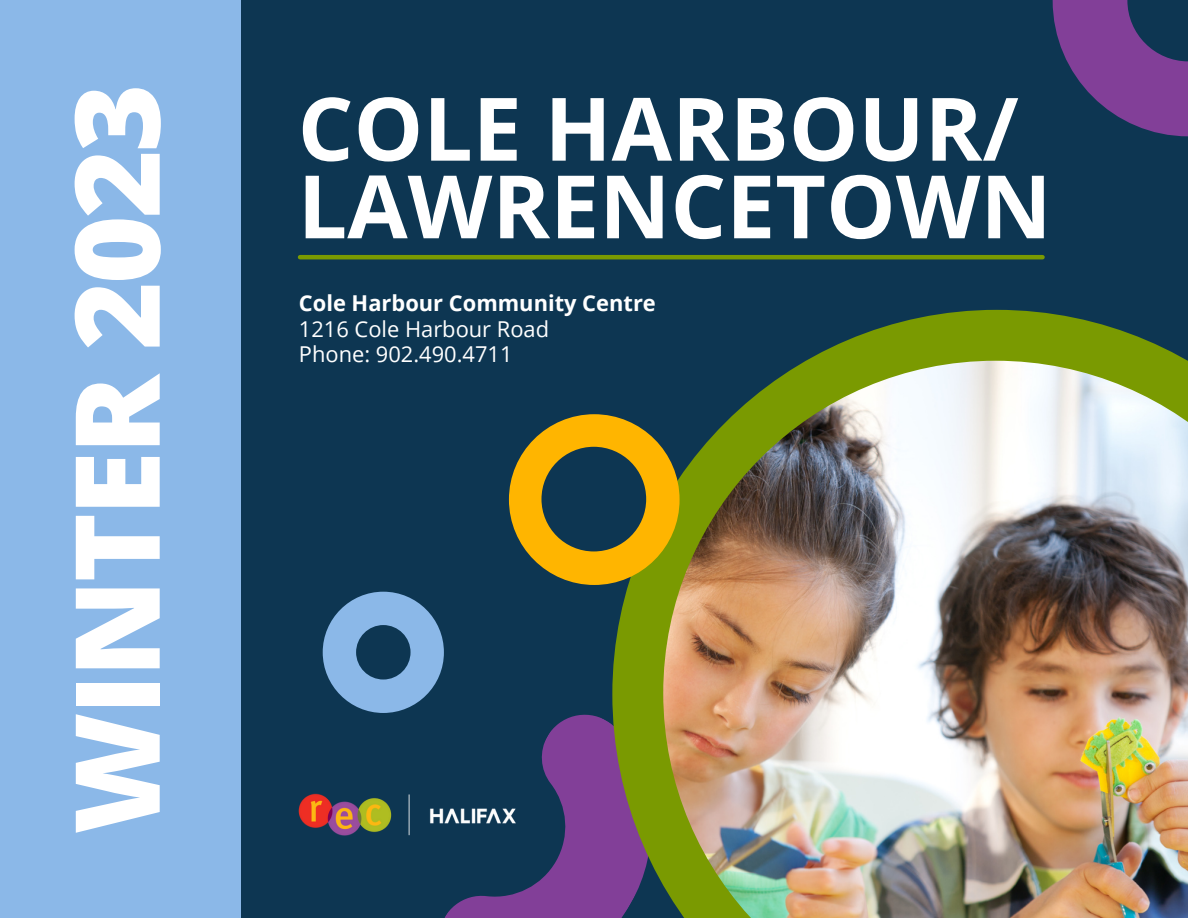
<style>
.page{position:relative;width:1188px;height:918px;background:#0d3652}
.page>*{position:absolute;margin:0;border:0;box-sizing:border-box;transform-origin:0 0}
.t1{font:800 117.6px "Open Sans";letter-spacing:-.025em;color:#fff}
.t2{font:700 87.6px/77.7px "Open Sans";color:#fff}
.t3{font:21.9px/25.8px "Open Sans";color:#fff}
.t4{font:700 21.9px "Open Sans";color:#fff}
</style>
<div class="page">
<hr style="left:300px;top:255px;width:743px;height:4px;background:#7a9a01">
<img style="left:298px;top:793px;width:112px;height:43px">
<svg style="left:323px;top:592px;width:121px;height:121px"></svg>
<svg style="left:424px;top:699px;width:188px;height:219px"></svg>
<svg style="left:612px;top:310px;width:576px;height:608px"></svg>
<img style="left:663px;top:361px;width:525px;height:557px">
<svg style="left:509px;top:414px;width:171px;height:171px"></svg>
<div style="left:541px;top:447px;width:105px;height:104px;background:#0d3652;border-radius:50%"></div>
<svg style="left:1053px;top:0;width:135px;height:136px"></svg>
<div style="left:0;top:0;width:240px;height:918px;background:#8bb8e8"></div>
<h1 class="t1" style="left:34px;top:835px;width:753px;rotate:-90deg">WINTER 2023</h1>
<h2 class="t2" style="left:298px;top:88px;width:755px">COLE HARBOUR/<br>LAWRENCETOWN</h2>
<p class="t4" style="left:299px;top:287px;width:358px">Cole Harbour Community Centre</p>
<p class="t3" style="left:299px;top:315px;width:252px">1216 Cole Harbour Road<br>Phone: 902.490.4711</p>
</div>
